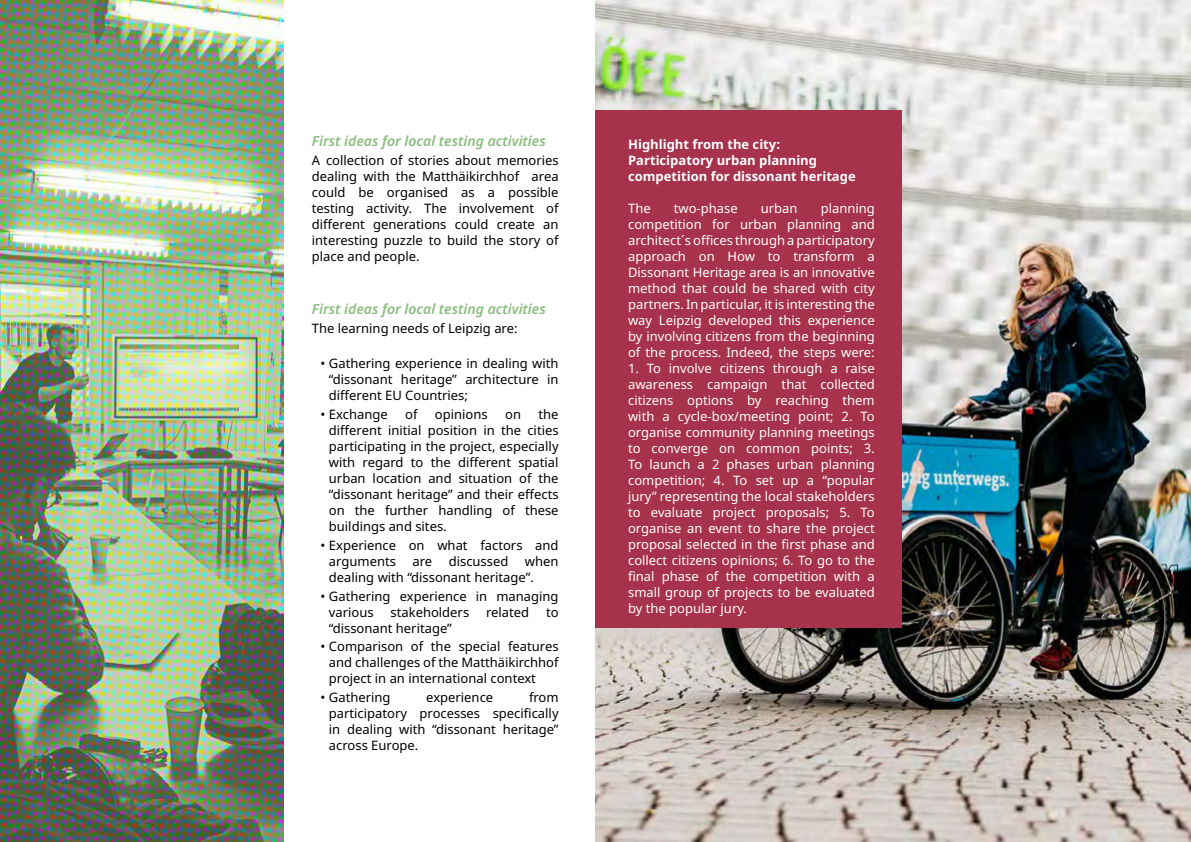
<style>
.page{position:relative;width:1191px;height:842px;background:#fff}
.page>*{position:absolute;margin:0;border:0;box-sizing:border-box;transform-origin:0 0}
.t1{font:italic 600 14px "Noto Sans";color:#8bbd7f}
.t2{font:13px/16px "Noto Sans";color:#000;text-align:justify}
.t3{font:13px/16px "Noto Sans";color:#fff;text-align:justify}
.t4{font:700 13px/16px "Noto Sans";color:#fff}
</style>
<div class="page">
<img style="left:0;top:0;width:283px;height:842px">
<img style="left:595px;top:0;width:596px;height:842px">
<div style="left:595px;top:111px;width:306px;height:517px;background:#a6324b"></div>
<p class="t1" style="left:312px;top:131px;width:235px">First ideas for local testing activities</p>
<p class="t2" style="left:312px;top:152px;width:248px">A collection of stories about memories dealing with the Matthäikirchhof area could be organised as a possible testing activity. The involvement of different generations could create an interesting puzzle to build the story of place and people.</p>
<p class="t1" style="left:312px;top:299px;width:235px">First ideas for local testing activities</p>
<p class="t2" style="left:312px;top:321px;width:207px">The learning needs of Leipzig are:</p>
<p class="t2" style="left:329px;top:356px;width:231px;text-indent:-9px">• Gathering experience in dealing with “dissonant heritage” architecture in different EU Countries;</p>
<p class="t2" style="left:320px;top:406px;width:69px">• Exchange</p>
<p class="t2" style="left:405px;top:406px;width:14px">of</p>
<p class="t2" style="left:435px;top:406px;width:54px">opinions</p>
<p class="t2" style="left:505px;top:406px;width:17px">on</p>
<p class="t2" style="left:329px;top:406px;width:231px;text-indent:210px">the different initial position in the cities participating in the project, especially with regard to the different spatial urban location and situation of the “dissonant heritage” and their effects on the further handling of these buildings and sites.</p>
<p class="t2" style="left:329px;top:537px;width:231px;text-indent:-9px">• Experience on what factors and arguments</p>
<p class="t2" style="left:329px;top:553px;width:231px;text-indent:196px">when dealing with “dissonant heritage”.</p>
<p class="t2" style="left:329px;top:588px;width:231px;text-indent:-9px">• Gathering experience in managing various</p>
<p class="t2" style="left:412px;top:553px;width:21px">are</p>
<p class="t2" style="left:449px;top:553px;width:61px">discussed</p>
<p class="t2" style="left:390px;top:604px;width:80px">stakeholders</p>
<p class="t2" style="left:486px;top:604px;width:45px">related</p>
<p class="t2" style="left:546px;top:604px;width:14px">to</p>
<p class="t2" style="left:329px;top:620px;width:124px">“dissonant heritage”</p>
<p class="t2" style="left:329px;top:639px;width:231px;text-indent:-9px">• Comparison of the special features and challenges of the Matthäikirchhof project in an international context</p>
<p class="t2" style="left:320px;top:690px;width:72px">• Gathering</p>
<p class="t2" style="left:426px;top:690px;width:68px">experience</p>
<p class="t2" style="left:329px;top:690px;width:231px;text-indent:200px">from participatory processes specifically in dealing with “dissonant heritage” across Europe.</p>
<p class="t4" style="left:628px;top:136px;width:229px">Highlight from the city:<br>Participatory urban planning competition for dissonant heritage</p>
<p class="t3" style="left:628px;top:200px;width:24px">The</p>
<p class="t3" style="left:674px;top:200px;width:65px">two-phase</p>
<p class="t3" style="left:761px;top:200px;width:38px">urban</p>
<p class="t3" style="left:628px;top:200px;width:248px;text-indent:193px">planning competition for urban planning and architect´s offices through a participatory approach on How to transform a Dissonant Heritage area is an innovative method that could be shared with city partners. In particular, it is interesting the way Leipzig developed this experience by involving citizens from the beginning of the process. Indeed, the steps were:</p>
<p class="t3" style="left:628px;top:360px;width:248px">1. To involve citizens through a raise awareness campaign that collected citizens options by reaching them with a cycle-box/meeting point; 2. To organise community planning meetings to converge on common points; 3.<br>To launch a 2 phases urban planning competition; 4. To set up a “popular jury” representing the local stakeholders to evaluate project proposals; 5. To organise an event to share the project proposal selected in the first phase and collect citizens opinions; 6. To go to the final phase of the competition with a small group of projects to be evaluated by the popular jury.</p>
</div>
